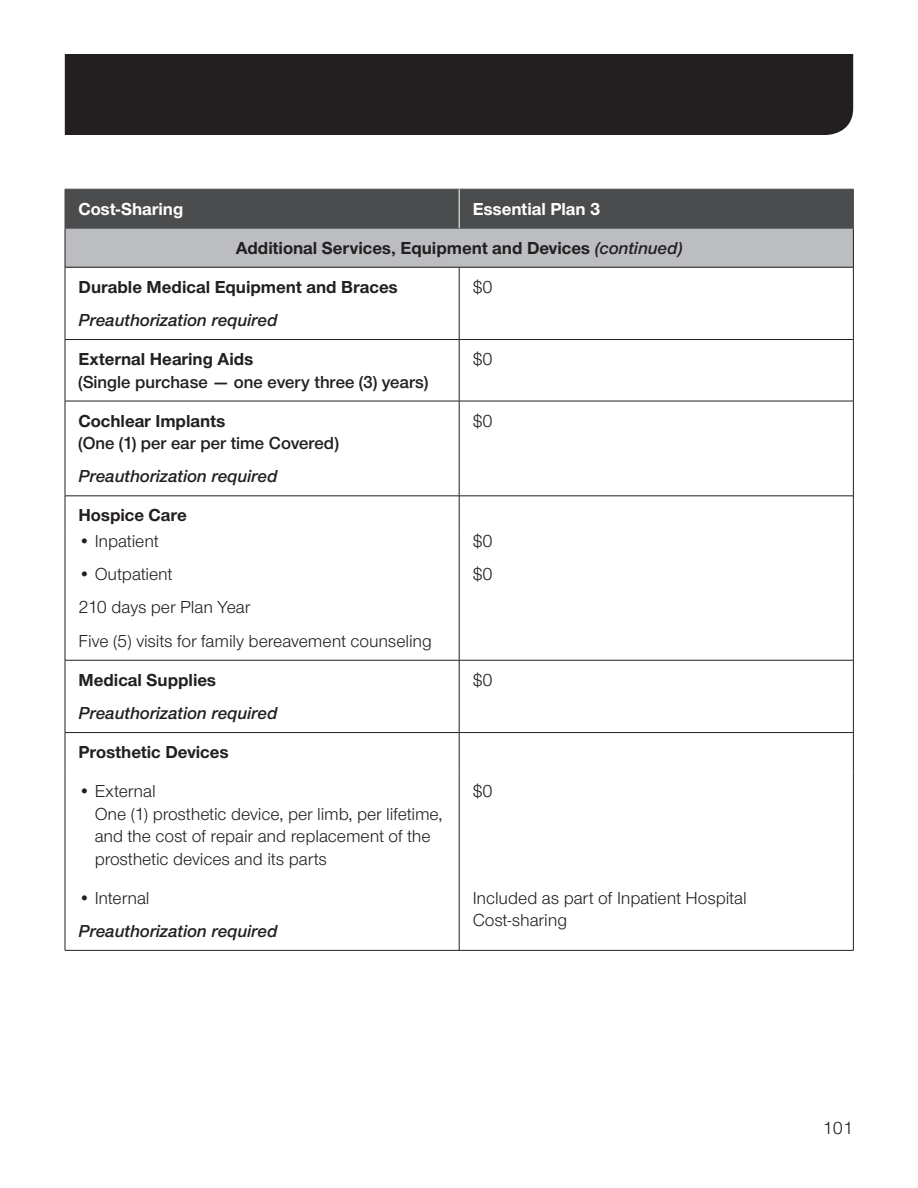
<style>
.page{position:relative;width:918px;height:1188px;background:#fff}
.page>*{position:absolute;margin:0;border:0;box-sizing:border-box;transform-origin:0 0}
.Chart___body_-_12_15{font:18px/22.5px "UHC Sans";letter-spacing:-.005em;color:#231f20}
.Chart___body_-_12_15-2{font:600 18px/22.5px "UHC Sans";color:#231f20}
.Chart___body_-_12_15-3{font:italic 600 18px "UHC Sans";color:#231f20}
.Chart___body_-_12_15-4{font:700 18px "UHC Sans";color:#231f20}
.Chart___subheads_-_B{font:700 18px "UHC Sans";color:#231f20}
.Chart___headers_-_RE{font:700 18px "UHC Sans";color:#fff}
.s1{font-weight:600;font-style:italic}
.s2{font-weight:700}
</style>
<div class="page">
<div style="left:65px;top:54px;width:788px;height:81px;background:#231f20"></div>
<div style="left:66px;top:190px;width:787px;height:38px;background:#4b4c4d"></div>
<div style="left:65px;top:228px;width:788px;height:39px;background:#bcbdc0"></div>
<hr style="left:65px;top:228px;width:1px;height:39px;background:#231f20">
<hr style="left:853px;top:228px;width:1px;height:39px;background:#231f20">
<hr style="left:65px;top:267px;width:394px;height:1px;background:#231f20">
<hr style="left:65px;top:267px;width:1px;height:72px;background:#231f20">
<hr style="left:459px;top:267px;width:395px;height:1px;background:#231f20">
<hr style="left:459px;top:267px;width:1px;height:72px;background:#231f20">
<hr style="left:853px;top:267px;width:1px;height:72px;background:#231f20">
<hr style="left:65px;top:340px;width:1px;height:61px;background:#231f20">
<hr style="left:459px;top:340px;width:1px;height:61px;background:#231f20">
<hr style="left:853px;top:340px;width:1px;height:61px;background:#231f20">
<hr style="left:65px;top:401px;width:394px;height:1px;background:#231f20">
<hr style="left:65px;top:401px;width:1px;height:95px;background:#231f20">
<hr style="left:459px;top:401px;width:395px;height:1px;background:#231f20">
<hr style="left:459px;top:401px;width:1px;height:95px;background:#231f20">
<hr style="left:853px;top:401px;width:1px;height:95px;background:#231f20">
<hr style="left:65px;top:660px;width:394px;height:1px;background:#231f20">
<hr style="left:65px;top:660px;width:1px;height:72px;background:#231f20">
<hr style="left:459px;top:660px;width:395px;height:1px;background:#231f20">
<hr style="left:459px;top:660px;width:1px;height:72px;background:#231f20">
<hr style="left:853px;top:660px;width:1px;height:72px;background:#231f20">
<hr style="left:65px;top:732px;width:394px;height:1px;background:#231f20">
<hr style="left:459px;top:732px;width:395px;height:1px;background:#231f20">
<hr style="left:65px;top:189px;width:394px;height:1px;background:#4b4c4d">
<hr style="left:65px;top:189px;width:1px;height:39px;background:#4b4c4d">
<hr style="left:459px;top:189px;width:395px;height:1px;background:#4b4c4d">
<hr style="left:853px;top:189px;width:1px;height:39px;background:#4b4c4d">
<hr style="left:65px;top:228px;width:394px;height:1px;background:#4b4c4d">
<hr style="left:459px;top:228px;width:395px;height:1px;background:#4b4c4d">
<hr style="left:459px;top:189px;width:1px;height:39px;background:#fff">
<hr style="left:65px;top:339px;width:394px;height:1px;background:#231f20">
<hr style="left:459px;top:339px;width:395px;height:1px;background:#231f20">
<hr style="left:65px;top:496px;width:394px;height:1px;background:#231f20">
<hr style="left:65px;top:496px;width:1px;height:39px;background:#231f20">
<hr style="left:459px;top:496px;width:395px;height:1px;background:#231f20">
<hr style="left:459px;top:496px;width:1px;height:39px;background:#231f20">
<hr style="left:853px;top:496px;width:1px;height:39px;background:#231f20">
<hr style="left:65px;top:535px;width:1px;height:125px;background:#231f20">
<hr style="left:459px;top:535px;width:1px;height:125px;background:#231f20">
<hr style="left:853px;top:535px;width:1px;height:125px;background:#231f20">
<hr style="left:65px;top:733px;width:1px;height:39px;background:#231f20">
<hr style="left:459px;top:733px;width:1px;height:39px;background:#231f20">
<hr style="left:853px;top:733px;width:1px;height:39px;background:#231f20">
<hr style="left:65px;top:772px;width:1px;height:106px;background:#231f20">
<hr style="left:459px;top:772px;width:1px;height:106px;background:#231f20">
<hr style="left:853px;top:772px;width:1px;height:106px;background:#231f20">
<hr style="left:65px;top:878px;width:1px;height:72px;background:#231f20">
<hr style="left:459px;top:878px;width:1px;height:72px;background:#231f20">
<hr style="left:853px;top:878px;width:1px;height:72px;background:#231f20">
<hr style="left:65px;top:950px;width:394px;height:1px;background:#231f20">
<hr style="left:459px;top:950px;width:395px;height:1px;background:#231f20">
<p class="Chart___headers_-_RE" style="left:78px;top:197px;width:106px">Cost-Sharing</p>
<p class="Chart___headers_-_RE" style="left:473px;top:197px;width:129px">Essential Plan 3</p>
<p class="Chart___subheads_-_B" style="left:236px;top:236px;width:448px">Additional Services, Equipment and Devices <span class="s1">(continued)</span></p>
<p class="Chart___body_-_12_15-4" style="left:78px;top:275px;width:321px">Durable Medical Equipment and Braces</p>
<p class="Chart___body_-_12_15-3" style="left:78px;top:307px;width:200px">Preauthorization required</p>
<p class="Chart___body_-_12_15" style="left:473px;top:275px;width:22px">$0</p>
<p class="Chart___body_-_12_15-2" style="left:78px;top:347px;width:351px"><span class="s2">External Hearing Aids<br></span>(Single purchase — one every three (3) years)</p>
<p class="Chart___body_-_12_15" style="left:473px;top:347px;width:22px">$0</p>
<p class="Chart___body_-_12_15-2" style="left:78px;top:409px;width:262px"><span class="s2">Cochlear Implants<br></span>(One (1) per ear per time Covered)</p>
<p class="Chart___body_-_12_15-3" style="left:78px;top:464px;width:200px">Preauthorization required</p>
<p class="Chart___body_-_12_15" style="left:473px;top:409px;width:22px">$0</p>
<p class="Chart___body_-_12_15-4" style="left:78px;top:503px;width:110px">Hospice Care</p>
<p class="Chart___body_-_12_15" style="left:78px;top:529px;width:82px">• Inpatient</p>
<p class="Chart___body_-_12_15" style="left:78px;top:562px;width:96px">• Outpatient</p>
<p class="Chart___body_-_12_15" style="left:78px;top:596px;width:173px">210 days per Plan Year</p>
<p class="Chart___body_-_12_15" style="left:78px;top:629px;width:355px">Five (5) visits for family bereavement counseling</p>
<p class="Chart___body_-_12_15-4" style="left:78px;top:668px;width:139px">Medical Supplies</p>
<p class="Chart___body_-_12_15-3" style="left:78px;top:700px;width:200px">Preauthorization required</p>
<p class="Chart___body_-_12_15" style="left:473px;top:529px;width:22px">$0</p>
<p class="Chart___body_-_12_15" style="left:473px;top:562px;width:22px">$0</p>
<p class="Chart___body_-_12_15" style="left:473px;top:668px;width:22px">$0</p>
<p class="Chart___body_-_12_15-4" style="left:78px;top:740px;width:152px">Prosthetic Devices</p>
<p class="Chart___body_-_12_15" style="left:95px;top:779px;width:349px;text-indent:-16px">• External<br>One (1) prosthetic device, per limb, per lifetime, and the cost of repair and replacement of the prosthetic devices and its parts</p>
<p class="Chart___body_-_12_15" style="left:473px;top:779px;width:22px">$0</p>
<p class="Chart___body_-_12_15" style="left:78px;top:886px;width:73px">• Internal</p>
<p class="Chart___body_-_12_15-3" style="left:78px;top:918px;width:200px">Preauthorization required</p>
<p class="Chart___body_-_12_15" style="left:473px;top:886px;width:276px">Included as part of Inpatient Hospital<br>Cost-sharing</p>
<p class="Chart___body_-_12_15" style="left:823px;top:1116px;width:32px">101</p>
</div>
